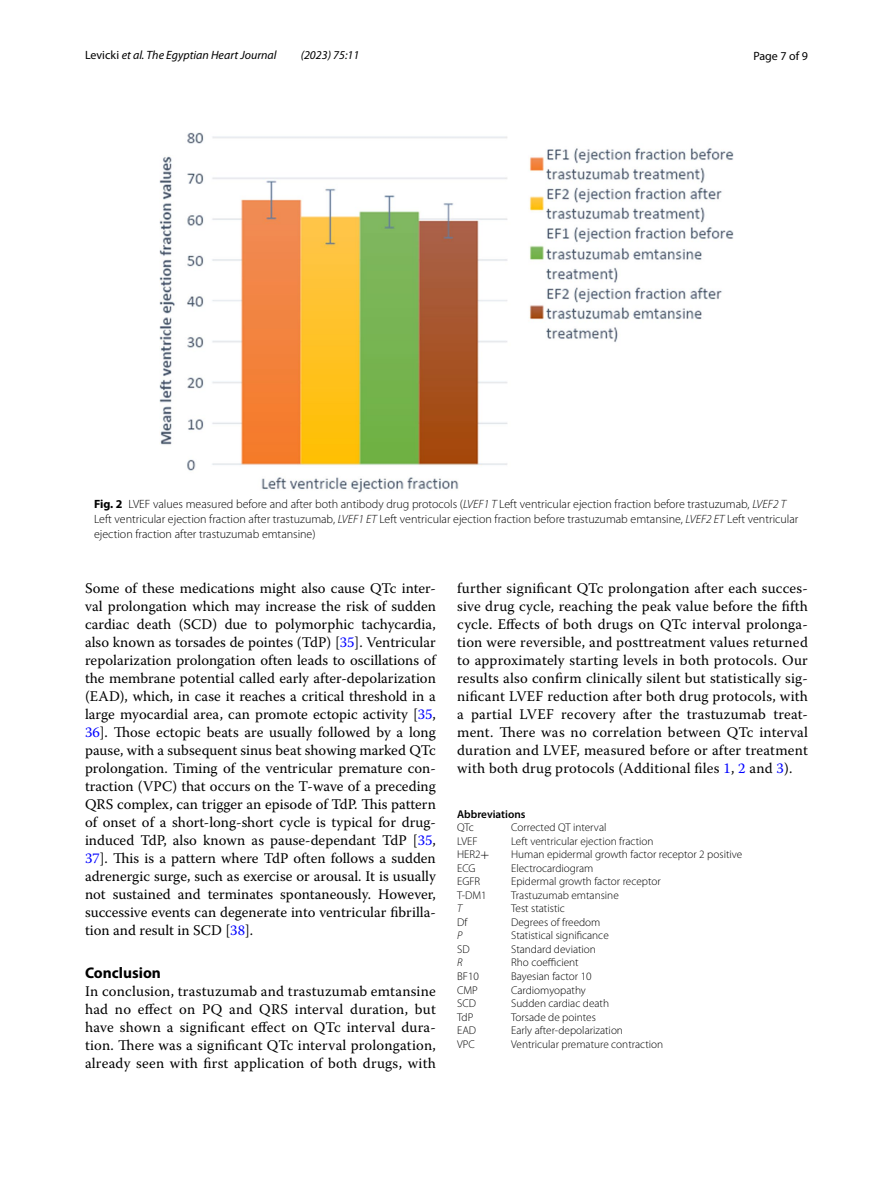
<style>
.page{position:relative;width:893px;height:1187px;background:#fff}
.page>*{position:absolute;margin:0;border:0;box-sizing:border-box;transform-origin:0 0}
.t1{font:700 15.45px "Myriad Pro";color:#000}
.t2{font:14.7px/18px "Warnock Pro";letter-spacing:.015em;color:#000;text-align:justify}
.t3{font:300 12px/15px "Myriad Pro";color:#000}
.t4{font:italic 12px "Myriad Pro";color:#000}
.t5{font:12px "Myriad Pro";color:#000}
.t6{font:300 11.25px "Myriad Pro";color:#000}
.t7{font:600 11.25px "Myriad Pro";color:#000}
.t8{font:italic 300 11.25px "Myriad Pro";color:#000}
.s1{font-style:normal}
.s2{font-weight:700}
.s3{font-style:italic}
.s4{color:#00f}
.s5{font-family:"MTSY";font-weight:400}
</style>
<div class="page">
<img style="left:159px;top:133px;width:574px;height:359px">
<p class="t4" style="left:85px;top:48px;width:193px"><span class="s1">Levicki</span> et al. The Egyptian Heart Journal</p>
<p class="t4" style="left:301px;top:48px;width:60px">(2023) 75:11</p>
<p class="t5" style="left:753px;top:48px;width:56px">Page 7 of 9</p>
<p class="t3" style="left:94px;top:496px;width:706px"><span class="s2">Fig. 2</span> LVEF values measured before and after both antibody drug protocols (<span class="s3">LVEF1 T</span> Left ventricular ejection fraction before trastuzumab, <span class="s3">LVEF2 T<br></span>Left ventricular ejection fraction after trastuzumab, <span class="s3">LVEF1 ET</span> Left ventricular ejection fraction before trastuzumab emtansine, <span class="s3">LVEF2 ET</span> Left ventricular ejection fraction after trastuzumab emtansine)</p>
<p class="t2" style="left:85px;top:578px;width:352px">Some of these medications might also cause QTc inter&shy;val prolongation which may increase the risk of sudden cardiac death (SCD) due to polymorphic tachycardia, also known as torsades de pointes (TdP) [<span class="s4">35</span>]. Ventricular repolarization prolongation often leads to oscillations of the membrane potential called early after-depolarization (EAD), which, in case it reaches a critical threshold in a large myocardial area, can promote ectopic activity [<span class="s4">35</span>, <span class="s4">36</span>]. Those ectopic beats are usually followed by a long pause, with a subsequent sinus beat showing marked QTc prolongation. Timing of the ventricular premature con&shy;traction (VPC) that occurs on the T-wave of a preceding QRS complex, can trigger an episode of TdP. This pattern of onset of a short-long-short cycle is typical for drug&shy;induced TdP, also known as pause-dependant TdP [<span class="s4">35</span>, <span class="s4">37</span>]. This is a pattern where TdP often follows a sudden adrenergic surge, such as exercise or arousal. It is usually not sustained and terminates spontaneously. However, successive events can degenerate into ventricular fibrilla&shy;tion and result in SCD [<span class="s4">38</span>].</p>
<p class="t1" style="left:85px;top:962px;width:77px">Conclusion</p>
<p class="t2" style="left:85px;top:982px;width:352px">In conclusion, trastuzumab and trastuzumab emtansine had no effect on PQ and QRS interval duration, but have shown a significant effect on QTc interval dura&shy;tion. There was a significant QTc interval prolongation, already seen with first application of both drugs, with</p>
<p class="t2" style="left:457px;top:578px;width:352px">further significant QTc prolongation after each succes&shy;sive drug cycle, reaching the peak value before the fifth cycle. Effects of both drugs on QTc interval prolonga&shy;tion were reversible, and posttreatment values returned to approximately starting levels in both protocols. Our results also confirm clinically silent but statistically sig&shy;nificant LVEF reduction after both drug protocols, with a partial LVEF recovery after the trastuzumab treat&shy;ment. There was no correlation between QTc interval duration and LVEF, measured before or after treatment with both drug protocols (Additional files <span class="s4">1</span>, <span class="s4">2</span> and <span class="s4">3</span>).</p>
<p class="t7" style="left:457px;top:806px;width:70px">Abbreviations</p>
<p class="t6" style="left:457px;top:821px;width:18px">QTc</p>
<p class="t6" style="left:511px;top:821px;width:97px">Corrected QT interval</p>
<p class="t6" style="left:457px;top:834px;width:22px">LVEF</p>
<p class="t6" style="left:511px;top:834px;width:144px">Left ventricular ejection fraction</p>
<p class="t6" style="left:457px;top:848px;width:34px">HER2<span class="s5">+</span></p>
<p class="t6" style="left:511px;top:848px;width:233px">Human epidermal growth factor receptor 2 positive</p>
<p class="t6" style="left:457px;top:861px;width:20px">ECG</p>
<p class="t6" style="left:511px;top:861px;width:84px">Electrocardiogram</p>
<p class="t6" style="left:457px;top:875px;width:25px">EGFR</p>
<p class="t6" style="left:511px;top:875px;width:151px">Epidermal growth factor receptor</p>
<p class="t6" style="left:457px;top:888px;width:31px">T-DM1</p>
<p class="t6" style="left:511px;top:888px;width:109px">Trastuzumab emtansine</p>
<p class="t8" style="left:457px;top:902px;width:6px">T</p>
<p class="t6" style="left:511px;top:902px;width:55px">Test statistic</p>
<p class="t6" style="left:457px;top:915px;width:12px">Df</p>
<p class="t6" style="left:511px;top:915px;width:91px">Degrees of freedom</p>
<p class="t8" style="left:457px;top:929px;width:7px">P</p>
<p class="t6" style="left:511px;top:929px;width:99px">Statistical significance</p>
<p class="t6" style="left:457px;top:942px;width:14px">SD</p>
<p class="t6" style="left:511px;top:942px;width:86px">Standard deviation</p>
<p class="t8" style="left:457px;top:956px;width:7px">R</p>
<p class="t6" style="left:511px;top:956px;width:69px">Rho coefficient</p>
<p class="t6" style="left:457px;top:969px;width:23px">BF10</p>
<p class="t6" style="left:511px;top:969px;width:82px">Bayesian factor 10</p>
<p class="t6" style="left:457px;top:983px;width:22px">CMP</p>
<p class="t6" style="left:511px;top:983px;width:76px">Cardiomyopathy</p>
<p class="t6" style="left:457px;top:996px;width:20px">SCD</p>
<p class="t6" style="left:511px;top:996px;width:99px">Sudden cardiac death</p>
<p class="t6" style="left:457px;top:1010px;width:18px">TdP</p>
<p class="t6" style="left:511px;top:1010px;width:86px">Torsade de pointes</p>
<p class="t6" style="left:457px;top:1023px;width:21px">EAD</p>
<p class="t6" style="left:511px;top:1023px;width:113px">Early after-depolarization</p>
<p class="t6" style="left:457px;top:1037px;width:19px">VPC</p>
<p class="t6" style="left:511px;top:1037px;width:154px">Ventricular premature contraction</p>
</div>
